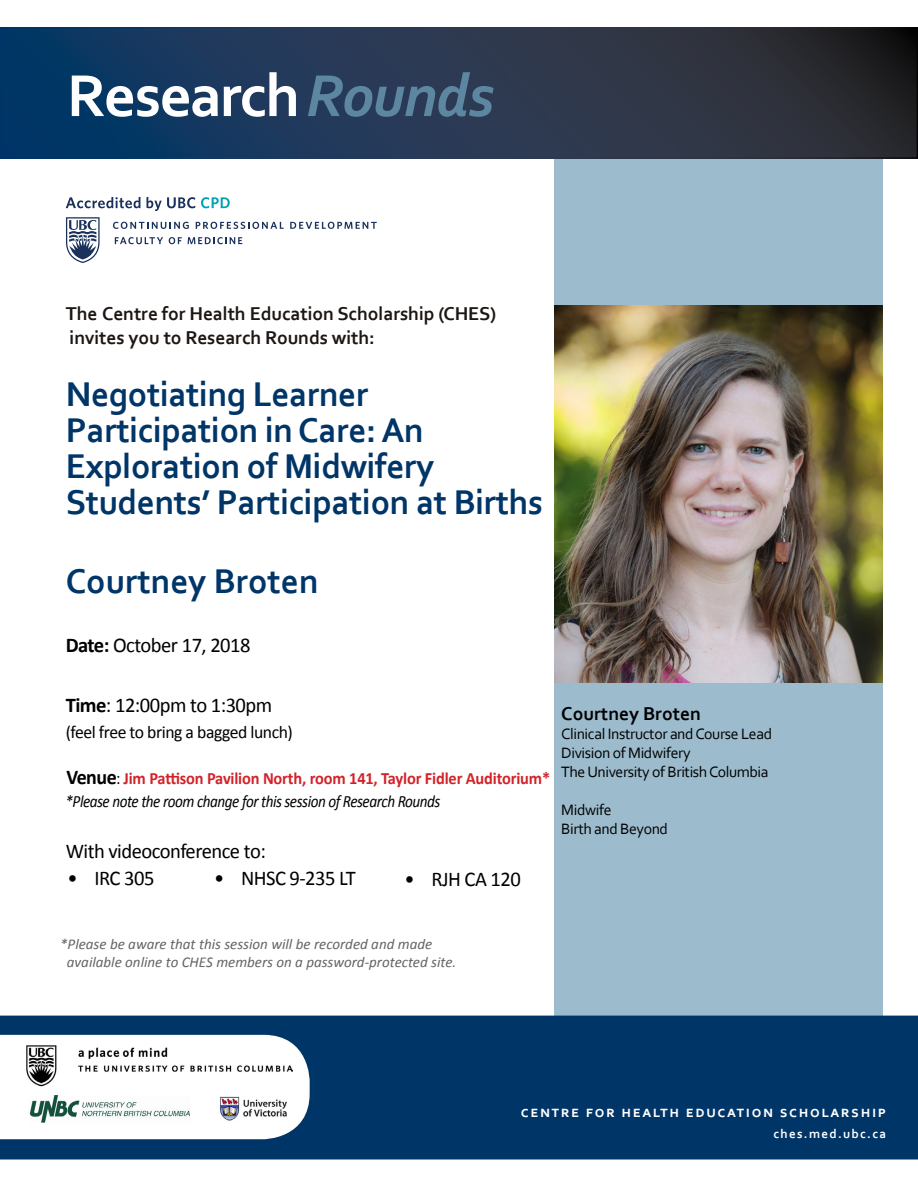
<style>
.page{position:relative;width:918px;height:1188px;background:#fff}
.page>*{position:absolute;margin:0;border:0;box-sizing:border-box;transform-origin:0 0}
.t1{font:700 61.95px "Corbel";letter-spacing:-.03em;color:#fff}
.t2{font:700 36px/36px "Corbel";letter-spacing:-.01em;color:#003568}
.t3{font:21px "Calibri";letter-spacing:-.025em;color:#000}
.t4{font:700 19.5px/23.4px "Corbel";letter-spacing:-.005em;color:#1d1714}
.t5{font:700 19.5px "Corbel";color:#000}
.t6{font:18px "Calibri";letter-spacing:-.025em;color:#000}
.t7{font:700 17.25px/22.4px "Calibri";letter-spacing:-.01em;color:#d2232a;scale:.95 1}
.t8{font:700 15.9px "Corbel";letter-spacing:.1em;color:#fff}
.t9{font:15.75px/18.9px "Corbel";letter-spacing:-.025em;color:#000}
.t10{font:italic 15px/18px "Calibri";color:#636466}
.t11{font:700 13.05px "Corbel";letter-spacing:.1em;color:#fff}
.s1{font-style:italic;color:#5d87a1}
.s2{font-weight:700}
.s3{font-size:21px;color:#000}
.s4{font-weight:400;color:#000}
.s5{font-weight:400;font-style:italic;color:#000}
</style>
<div class="page">
<div style="left:554px;top:150px;width:329px;height:871px;background:#9cbccd"></div>
<svg style="left:2px;top:29px;width:914px;height:128px;background:#21354e"></svg>
<div style="left:1px;top:1016px;width:916px;height:143px;background:#003568"></div>
<div style="left:0;top:1016px;width:918px;height:144px;border:1px solid #003568"></div>
<svg style="left:0;top:1035px;width:310px;height:104px;background:#ebeff3"></svg>
<img style="left:27px;top:1045px;width:265px;height:78px">
<img style="left:554px;top:306px;width:329px;height:376px">
<svg style="left:66px;top:197px;width:74px;height:11px"></svg>
<svg style="left:146px;top:197px;width:49px;height:14px"></svg>
<svg style="left:201px;top:197px;width:29px;height:11px"></svg>
<svg style="left:66px;top:217px;width:34px;height:46px"></svg>
<svg style="left:115px;top:237px;width:48px;height:7px"></svg>
<svg style="left:169px;top:237px;width:13px;height:7px"></svg>
<svg style="left:188px;top:237px;width:54px;height:7px"></svg>
<svg style="left:113px;top:222px;width:76px;height:7px"></svg>
<svg style="left:196px;top:222px;width:88px;height:7px"></svg>
<svg style="left:290px;top:222px;width:87px;height:7px"></svg>
<h1 class="t1" style="left:67px;top:57px;width:429px">Research<span class="s1">Rounds</span></h1>
<p class="t4" style="left:66px;top:302px;width:432px">The Centre for Health Education Scholarship (CHES) invites you to Research Rounds with:</p>
<h2 class="t2" style="left:66px;top:375px;width:479px">Negotiating Learner<br>Participation in Care: An<br>Exploration of Midwifery<br>Students’ Participation at Births</h2>
<h2 class="t2" style="left:66px;top:562px;width:254px">Courtney Broten</h2>
<p class="t3" style="left:66px;top:632px;width:186px"><span class="s2">Date:</span> October 17, 2018</p>
<p class="t3" style="left:66px;top:692px;width:208px"><span class="s2">Time</span>: 12:00pm to 1:30pm</p>
<p class="t6" style="left:66px;top:720px;width:229px">(feel free to bring a bagged lunch)</p>
<p class="t7" style="left:66px;top:768px;width:512px"><span class="s3">Venue</span><span class="s4">:</span> Jim Pattison Pavilion North, room 141, Taylor Fidler Auditorium* <span class="s5">*Please note the room change for this session of Research Rounds</span></p>
<p class="t3" style="left:66px;top:838px;width:202px">With videoconference to:</p>
<p class="t3" style="left:67px;top:865px;width:89px">• IRC 305</p>
<p class="t3" style="left:214px;top:865px;width:143px">• NHSC 9-235 LT</p>
<p class="t3" style="left:404px;top:865px;width:118px">• RJH CA 120</p>
<p class="t5" style="left:561px;top:702px;width:141px">Courtney Broten</p>
<p class="t9" style="left:561px;top:724px;width:212px">Clinical Instructor and Course Lead<br>Division of Midwifery<br>The University of British Columbia</p>
<p class="t9" style="left:561px;top:800px;width:108px">Midwife<br>Birth and Beyond</p>
<p class="t10" style="left:67px;top:934px;width:391px;text-indent:-7px">*Please be aware that this session will be recorded and made available online to CHES members on a password-protected site.</p>
<p class="t8" style="left:521px;top:1102px;width:367px">centre for health education scholarship</p>
<p class="t11" style="left:773px;top:1125px;width:114px">ches.med.ubc.ca</p>
</div>
